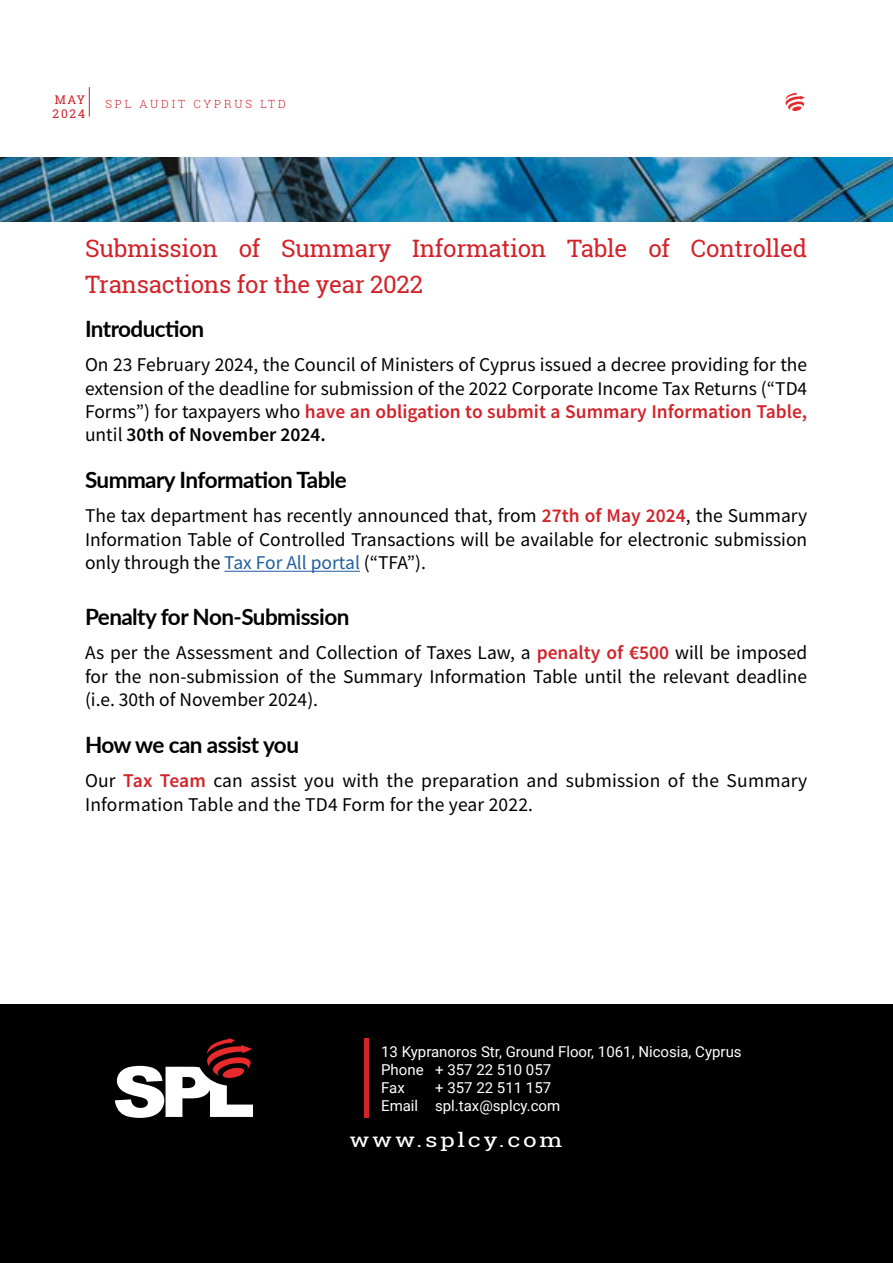
<style>
.page{position:relative;width:893px;height:1263px;background:#fff}
.page>*{position:absolute;margin:0;border:0;box-sizing:border-box;transform-origin:0 0}
.t1{font:24px/36px "Roboto Slab";letter-spacing:-.01em;color:#d2232a}
.t2{font:700 22.5px "Lato";letter-spacing:-.025em;color:#000}
.t3{font:19.5px/23.4px "Source Sans Pro";color:#000;text-align:justify}
.t4{font:19.5px "Roboto Slab";letter-spacing:.11em;color:#fff;scale:1.25 1}
.t5{font:15px/18px "Roboto";color:#fff}
.t6{font:12px "Roboto Slab";letter-spacing:.15em;color:#d2232a}
.t7{font:300 11.25px "Roboto Slab";letter-spacing:.25em;color:#d2232a}
.s1{font-weight:600;color:#d2232a}
.s2{font-weight:600}
.s3{color:#215e9e}
</style>
<div class="page">
<img style="left:0;top:157px;width:893px;height:65px">
<hr style="left:224px;top:571px;width:136px;height:1px;background:#215e9e">
<div style="left:0;top:1005px;width:893px;height:258px;background:#000"></div>
<hr style="left:365px;top:1038px;width:4px;height:80px;background:#d2232a">
<svg style="left:115px;top:1038px;width:138px;height:80px"></svg>
<svg style="left:785px;top:93px;width:20px;height:18px"></svg>
<svg style="left:89px;top:87px;width:1px;height:29px"></svg>
<p class="t6" style="left:55px;top:91px;width:32px">MAY</p>
<p class="t7" style="left:105px;top:96px;width:182px">SPL AUDIT CYPRUS LTD</p>
<p class="t6" style="left:53px;top:106px;width:34px">2024</p>
<p class="t1" style="left:85px;top:230px;width:724px">Submission of Summary Information Table of Controlled<br>Transactions for the year 2022</p>
<p class="t2" style="left:85px;top:312px;width:121px">Introduction</p>
<p class="t3" style="left:85px;top:353px;width:724px">On 23 February 2024, the Council of Ministers of Cyprus issued a decree providing for the extension of the deadline for submission of the 2022 Corporate Income Tax Returns (“TD4<br>Forms”) for taxpayers who <span class="s1">have an obligation to submit a Summary Information Table, </span>until <span class="s2">30th of November 2024.</span></p>
<p class="t2" style="left:85px;top:463px;width:263px">Summary Information Table</p>
<p class="t3" style="left:85px;top:504px;width:724px">The tax department has recently announced that, from <span class="s1">27th of May 2024</span>, the Summary Information Table of Controlled Transactions will be available for electronic submission only through the <span class="s3">Tax For All portal</span> (“TFA”).</p>
<p class="t2" style="left:85px;top:600px;width:266px">Penalty for Non-Submission</p>
<p class="t3" style="left:85px;top:641px;width:724px">As per the Assessment and Collection of Taxes Law, a <span class="s1">penalty of €500</span> will be imposed for the non-submission of the Summary Information Table until the relevant deadline (i.e. 30th of November 2024).</p>
<p class="t2" style="left:85px;top:728px;width:215px">How we can assist you</p>
<p class="t3" style="left:85px;top:769px;width:724px">Our <span class="s1">Tax Team</span> can assist you with the preparation and submission of the Summary<br>Information Table and the TD4 Form for the year 2022.</p>
<p class="t5" style="left:381px;top:1042px;width:362px">13 Kypranoros Str, Ground Floor, 1061, Nicosia, Cyprus<br>Phone + 357 22 510 057<br>Fax</p>
<p class="t5" style="left:381px;top:1078px;width:181px;text-indent:54px">+ 357 22 511 157<br>Email spl.tax@splcy.com</p>
<p class="t4" style="left:349px;top:1126px;width:172px">www.splcy.com</p>
</div>
